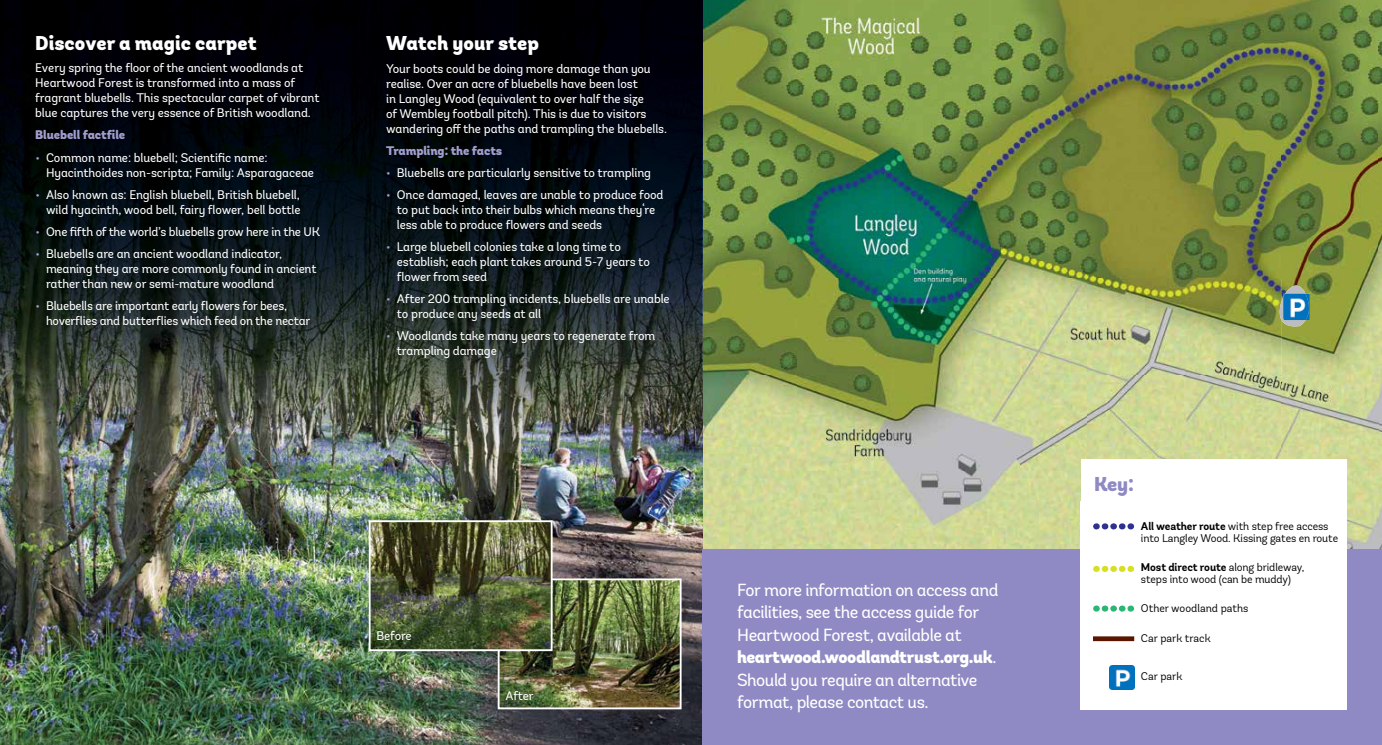
<style>
.page{position:relative;width:1382px;height:745px;background:#fff}
.page>*{position:absolute;margin:0;border:0;box-sizing:border-box;transform-origin:0 0}
.t1{font:900 20px "Andes";color:#fff}
.t2{font:900 20px "Andes";color:#8f8ac3}
.t3{font:17.5px/22.5px "Andes";letter-spacing:-.03em;color:#fff}
.t4{font:12.5px/15px "Andes";letter-spacing:-.01em;color:#fff}
.t5{font:900 12.5px "Andes";letter-spacing:-.01em;color:#a19dce}
.t6{font:11.12px/11.8px "Andes";letter-spacing:-.01em;color:#000}
.s1{color:#a19dce}
.s2{font-weight:900}
.s3{font-weight:700}
</style>
<div class="page">
<img style="left:702px;top:0;width:680px;height:549px">
<svg style="left:1270px;top:281px;width:47px;height:49px;background:#8f9a55"></svg>
<img style="left:1283px;top:293px;width:28px;height:27px">
<img style="left:0;top:422px;width:702px;height:322px">
<svg style="left:0;top:0;width:702px;height:422px;background:#13191a"></svg>
<img style="left:501px;top:581px;width:178px;height:124px">
<div style="left:498px;top:578px;width:184px;height:130px;border:2px solid #fff"></div>
<img style="left:372px;top:523px;width:178px;height:124px">
<div style="left:369px;top:520px;width:184px;height:130px;border:2px solid #fff"></div>
<div style="left:702px;top:549px;width:680px;height:195px;background:#8f8ac3"></div>
<div style="left:1081px;top:459px;width:265px;height:250px;background:#fff"></div>
<svg style="left:1093px;top:523px;width:42px;height:6px"></svg>
<svg style="left:1093px;top:565px;width:42px;height:6px"></svg>
<svg style="left:1093px;top:636px;width:41px;height:4px"></svg>
<svg style="left:1093px;top:605px;width:42px;height:6px"></svg>
<img style="left:1109px;top:665px;width:25px;height:24px">
<h1 class="t1" style="left:35px;top:30px;width:223px">Discover a magic carpet</h1>
<p class="t4" style="left:35px;top:60px;width:286px">Every spring the floor of the ancient woodlands at Heartwood Forest is transformed into a mass of fragrant bluebells. This spectacular carpet of vibrant blue captures the very essence of British woodland.</p>
<p class="t5" style="left:35px;top:127px;width:92px">Bluebell factfile</p>
<p class="t4" style="left:46px;top:150px;width:269px;text-indent:-11px"><span class="s1">•</span> Common name: bluebell; Scientific name:<br>Hyacinthoides non-scripta; Family: Asparagaceae</p>
<p class="t4" style="left:35px;top:187px;width:267px;text-align:right"><span class="s1">•</span> Also known as: English bluebell, British bluebell, wild hyacinth, wood bell, fairy flower, bell bottle</p>
<p class="t4" style="left:35px;top:224px;width:286px"><span class="s1">•</span> One fifth of the world’s bluebells grow here in the UK</p>
<p class="t4" style="left:46px;top:246px;width:272px;text-indent:-11px"><span class="s1">•</span> Bluebells are an ancient woodland indicator, meaning they are more commonly found in ancient rather than new or semi-mature woodland</p>
<p class="t4" style="left:46px;top:298px;width:266px;text-indent:-11px"><span class="s1">•</span> Bluebells are important early flowers for bees, hoverflies and butterflies which feed on the nectar</p>
<h1 class="t1" style="left:386px;top:30px;width:154px">Watch your step</h1>
<p class="t4" style="left:386px;top:61px;width:282px">Your boots could be doing more damage than you realise. Over an acre of bluebells have been lost<br>in Langley Wood (equivalent to over half the size<br>of Wembley football pitch). This is due to visitors wandering off the paths and trampling the bluebells.</p>
<p class="t5" style="left:386px;top:142px;width:117px">Trampling: the facts</p>
<p class="t4" style="left:386px;top:165px;width:266px"><span class="s1">•</span> Bluebells are particularly sensitive to trampling</p>
<p class="t4" style="left:397px;top:187px;width:268px;text-indent:-11px"><span class="s1">•</span> Once damaged, leaves are unable to produce food to put back into their bulbs which means they‘re less able to produce flowers and seeds</p>
<p class="t4" style="left:397px;top:239px;width:255px;text-indent:-11px"><span class="s1">•</span> Large bluebell colonies take a long time to establish; each plant takes around 5-7 years to flower from seed</p>
<p class="t4" style="left:397px;top:291px;width:274px;text-indent:-11px"><span class="s1">•</span> After 200 trampling incidents, bluebells are unable to produce any seeds at all</p>
<p class="t4" style="left:397px;top:328px;width:260px;text-indent:-11px"><span class="s1">•</span> Woodlands take many years to regenerate from trampling damage</p>
<p class="t4" style="left:377px;top:627px;width:37px">Before</p>
<p class="t4" style="left:506px;top:687px;width:30px">After</p>
<h2 class="t3" style="left:737px;top:578px;width:263px">For more information on access and facilities, see the access guide for Heartwood Forest, available at <span class="s2">heartwood.woodlandtrust.org.uk</span>.<br>Should you require an alternative format, please contact us.</h2>
<h1 class="t2" style="left:1094px;top:470px;width:42px">Key:</h1>
<p class="t6" style="left:1141px;top:520px;width:199px"><span class="s3">All weather route</span> with step free access into Langley Wood. Kissing gates en route</p>
<p class="t6" style="left:1141px;top:561px;width:165px"><span class="s3">Most direct route</span> along bridleway, steps into wood (can be muddy)</p>
<p class="t6" style="left:1141px;top:602px;width:109px">Other woodland paths</p>
<p class="t6" style="left:1141px;top:632px;width:71px">Car park track</p>
<p class="t6" style="left:1141px;top:670px;width:43px">Car park</p>
</div>
